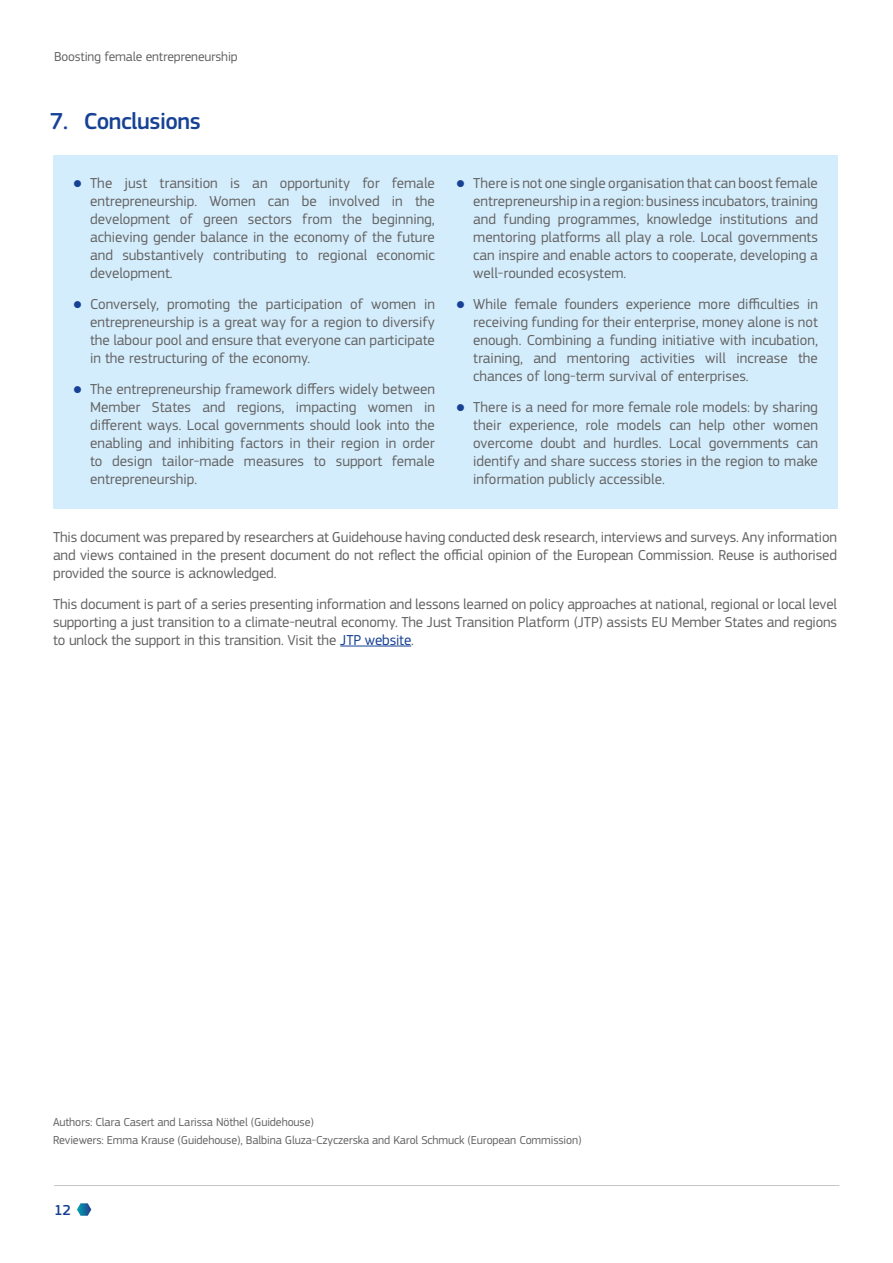
<style>
.page{position:relative;width:893px;height:1263px;background:#fff}
.page>*{position:absolute;margin:0;border:0;box-sizing:border-box;transform-origin:0 0}
.t1{font:500 24px "EC Square Sans Pro";letter-spacing:-.02em;color:#164194}
.Bullet_list_01_Blue{font:15px/18px "EC Square Sans Pro";color:#646363;text-align:justify}
.Body_Text{font:15px/18px "EC Square Sans Pro";letter-spacing:-.01em;color:#646363;text-align:justify}
.t2{font:500 15px "EC Square Sans Pro";color:#164194}
.t3{font:13.5px "EC Square Sans Pro";letter-spacing:-.01em;color:#646363}
.Body_Text-2{font:12px "EC Square Sans Pro";letter-spacing:-.01em;color:#646363}
.s1{color:#164194}
</style>
<div class="page">
<hr style="left:54px;top:1185px;width:785px;height:1px;background:#c6c6c6">
<svg style="left:77px;top:1203px;width:14px;height:13px"></svg>
<div style="left:53px;top:155px;width:785px;height:353px;background:#d4edfc"></div>
<hr style="left:340px;top:646px;width:71px;height:1px;background:#164194">
<p class="t3" style="left:54px;top:49px;width:185px">Boosting female entrepreneurship</p>
<h2 class="t1" style="left:50px;top:107px;width:152px">7. Conclusions</h2>
<p class="Bullet_list_01_Blue" style="left:90px;top:175px;width:346px">The just transition is an opportunity for female entrepreneurship. Women can be involved in the development of green sectors from the beginning, achieving gender balance in the economy of the future and substantively contributing to regional economic development.</p>
<p class="Bullet_list_01_Blue" style="left:90px;top:295px;width:346px">Conversely, promoting the participation of women in entrepreneurship is a great way for a region to diversify the labour pool and ensure that everyone can participate in the restructuring of the economy.</p>
<p class="Bullet_list_01_Blue" style="left:90px;top:380px;width:346px">The entrepreneurship framework differs widely between Member States and regions, impacting women in different ways. Local governments should look into the enabling and inhibiting factors in their region in order to design tailor-made measures to support female entrepreneurship.</p>
<p class="Bullet_list_01_Blue" style="left:473px;top:175px;width:346px">There is not one single organisation that can boost female entrepreneurship in a region: business incubators, training and funding programmes, knowledge institutions and mentoring platforms all play a role. Local governments can inspire and enable actors to cooperate, developing a well-rounded ecosystem.</p>
<p class="Bullet_list_01_Blue" style="left:473px;top:295px;width:346px">While female founders experience more difficulties in receiving funding for their enterprise, money alone is not enough. Combining a funding initiative with incubation, training, and mentoring activities will increase the chances of long-term survival of enterprises.</p>
<p class="Bullet_list_01_Blue" style="left:473px;top:398px;width:346px">There is a need for more female role models: by sharing their experience, role models can help other women overcome doubt and hurdles. Local governments can identify and share success stories in the region to make information publicly accessible.</p>
<p class="Body_Text" style="left:53px;top:528px;width:785px">This document was prepared by researchers at Guidehouse having conducted desk research, interviews and surveys. Any information and views contained in the present document do not reflect the official opinion of the European Commission. Reuse is authorised provided the source is acknowledged.</p>
<p class="Body_Text" style="left:53px;top:595px;width:785px">This document is part of a series presenting information and lessons learned on policy approaches at national, regional or local level supporting a just transition to a climate-neutral economy. The Just Transition Platform (JTP) assists EU Member States and regions to unlock the support in this transition. Visit the <span class="s1">JTP website</span>.</p>
<p class="Body_Text-2" style="left:53px;top:1115px;width:262px">Authors: Clara Casert and Larissa Nöthel (Guidehouse)</p>
<p class="Body_Text-2" style="left:53px;top:1132px;width:530px">Reviewers: Emma Krause (Guidehouse), Balbina Gluza-Czyczerska and Karol Schmuck (European Commission)</p>
<p class="t2" style="left:54px;top:1201px;width:19px">12</p>
</div>
